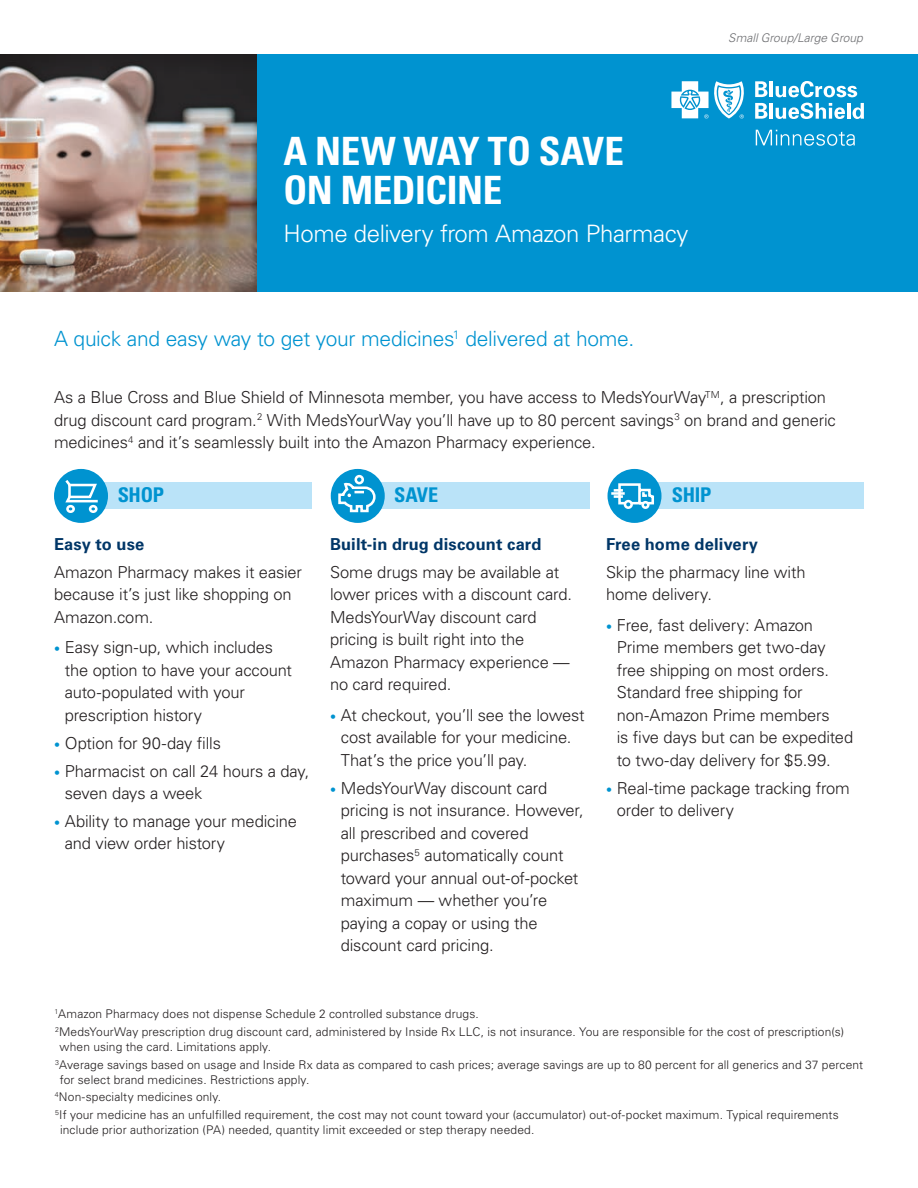
<style>
.page{position:relative;width:918px;height:1188px;background:#fff}
.page>*{position:absolute;margin:0;border:0;box-sizing:border-box;transform-origin:0 0}
.t1{font:700 condensed 39px/39px "Univers LT Pro";letter-spacing:-.01em;color:#fff}
.Subtitle{font:300 24px "Univers LT Pro 45";letter-spacing:-.02em;color:#fff}
.Lead-in_Copy{font:300 21px "Univers LT Pro 45";letter-spacing:-.015em;color:#0093d0}
.Paragraph_Headline{font:700 condensed 20.25px "Univers LT Pro";letter-spacing:-.015em;color:#0093d0}
.Body_Copy_-_GOVT{font:300 16.5px/22.5px "Univers LT Pro 45";letter-spacing:-.01em;color:#231f20}
.Paragraph_Subhead{font:700 16.5px "Univers LT Pro 65";letter-spacing:.01em;color:#003667}
.Legal_disclaimers{font:300 12px/15px "Univers LT Pro 45";letter-spacing:.01em;color:#231f20}
.Body_Copy_-_GOVT-2{font:italic 300 12px "Univers LT Pro 45";color:#6c6d70}
.s1{font-size:12px;color:#0093d0}
</style>
<div class="page">
<div style="left:255px;top:54px;width:663px;height:238px;background:#0093d0"></div>
<img style="left:0;top:54px;width:256px;height:238px">
<svg style="left:755px;top:81px;width:12px;height:16px"></svg>
<hr style="left:770px;top:81px;width:3px;height:16px;background:#fff">
<svg style="left:776px;top:81px;width:81px;height:16px"></svg>
<svg style="left:755px;top:103px;width:12px;height:16px"></svg>
<hr style="left:770px;top:103px;width:3px;height:16px;background:#fff">
<svg style="left:776px;top:103px;width:69px;height:16px"></svg>
<hr style="left:847px;top:103px;width:3px;height:16px;background:#fff">
<svg style="left:853px;top:103px;width:11px;height:16px"></svg>
<svg style="left:756px;top:130px;width:99px;height:16px"></svg>
<svg style="left:671px;top:81px;width:73px;height:38px"></svg>
<div style="left:54px;top:482px;width:810px;height:27px;background:#bae3f8"></div>
<div style="left:54px;top:467px;width:50px;height:48px;background:#fff"></div>
<div style="left:313px;top:467px;width:67px;height:48px;background:#fff"></div>
<div style="left:590px;top:467px;width:68px;height:48px;background:#fff"></div>
<div style="left:54px;top:469px;width:54px;height:54px;background:#0093d0;border-radius:50%"></div>
<div style="left:331px;top:469px;width:54px;height:54px;background:#0093d0;border-radius:50%"></div>
<div style="left:608px;top:469px;width:54px;height:54px;background:#0093d0;border-radius:50%"></div>
<svg style="left:65px;top:480px;width:33px;height:33px"></svg>
<svg style="left:337px;top:474px;width:40px;height:40px"></svg>
<svg style="left:610px;top:482px;width:44px;height:28px"></svg>
<p class="t1" style="left:284px;top:131px;width:342px">A NEW WAY TO SAVE<br>ON MEDICINE</p>
<p class="Subtitle" style="left:284px;top:217px;width:406px">Home delivery from Amazon Pharmacy</p>
<p class="Lead-in_Copy" style="left:54px;top:325px;width:582px">A quick and easy way to get your medicines<sup>1</sup> delivered at home.</p>
<p class="Body_Copy_-_GOVT-2" style="left:728px;top:31px;width:136px">Small Group/Large Group</p>
<p class="Body_Copy_-_GOVT" style="left:54px;top:386px;width:783px">As a Blue Cross and Blue Shield of Minnesota member, you have access to MedsYourWay<sup>TM</sup>, a prescription drug discount card program.<sup>2</sup> With MedsYourWay you’ll have up to 80 percent savings<sup>3</sup> on brand and generic medicines<sup>4</sup> and it’s seamlessly built into the Amazon Pharmacy experience.</p>
<p class="Paragraph_Headline" style="left:118px;top:482px;width:48px">SHOP</p>
<p class="Paragraph_Headline" style="left:394px;top:482px;width:46px">SAVE</p>
<p class="Paragraph_Headline" style="left:672px;top:482px;width:41px">SHIP</p>
<p class="Paragraph_Subhead" style="left:54px;top:532px;width:92px">Easy to use</p>
<p class="Body_Copy_-_GOVT" style="left:54px;top:560px;width:250px">Amazon Pharmacy makes it easier because it’s just like shopping on<br>Amazon.com.</p>
<p class="Body_Copy_-_GOVT" style="left:65px;top:636px;width:229px;text-indent:-11px"><span class="s1">•</span> Easy sign-up, which includes the option to have your account auto-populated with your prescription history</p>
<p class="Body_Copy_-_GOVT" style="left:54px;top:731px;width:168px"><span class="s1">•</span> Option for 90-day fills</p>
<p class="Body_Copy_-_GOVT" style="left:65px;top:759px;width:246px;text-indent:-11px"><span class="s1">•</span> Pharmacist on call 24 hours a day, seven days a week</p>
<p class="Body_Copy_-_GOVT" style="left:65px;top:809px;width:234px;text-indent:-11px"><span class="s1">•</span> Ability to manage your medicine and view order history</p>
<p class="Paragraph_Subhead" style="left:330px;top:532px;width:213px">Built-in drug discount card</p>
<p class="Body_Copy_-_GOVT" style="left:330px;top:560px;width:244px">Some drugs may be available at lower prices with a discount card.<br>MedsYourWay discount card pricing is built right into the<br>Amazon Pharmacy experience — no card required.</p>
<p class="Body_Copy_-_GOVT" style="left:341px;top:703px;width:245px;text-indent:-11px"><span class="s1">•</span> At checkout, you’ll see the lowest cost available for your medicine.<br>That’s the price you’ll pay.</p>
<p class="Body_Copy_-_GOVT" style="left:341px;top:776px;width:244px;text-indent:-11px"><span class="s1">•</span> MedsYourWay discount card pricing is not insurance. However, all prescribed and covered purchases<sup>5</sup> automatically count toward your annual out-of-pocket maximum — whether you’re paying a copay or using the discount card pricing.</p>
<p class="Paragraph_Subhead" style="left:606px;top:532px;width:154px">Free home delivery</p>
<p class="Body_Copy_-_GOVT" style="left:606px;top:560px;width:201px">Skip the pharmacy line with home delivery.</p>
<p class="Body_Copy_-_GOVT" style="left:617px;top:613px;width:238px;text-indent:-11px"><span class="s1">•</span> Free, fast delivery: Amazon<br>Prime members get two-day free shipping on most orders.<br>Standard free shipping for non-Amazon Prime members<br>is five days but can be expedited to two-day delivery for $5.99.</p>
<p class="Body_Copy_-_GOVT" style="left:617px;top:776px;width:235px;text-indent:-11px"><span class="s1">•</span> Real-time package tracking from order to delivery</p>
<p class="Legal_disclaimers" style="left:54px;top:1006px;width:426px"><sup>1</sup>Amazon Pharmacy does not dispense Schedule 2 controlled substance drugs.</p>
<p class="Legal_disclaimers" style="left:60px;top:1024px;width:786px;text-indent:-5px"><sup>2</sup>MedsYourWay prescription drug discount card, administered by Inside Rx LLC, is not insurance. You are responsible for the cost of prescription(s) when using the card. Limitations apply.</p>
<p class="Legal_disclaimers" style="left:60px;top:1057px;width:805px;text-indent:-5px"><sup>3</sup>Average savings based on usage and Inside Rx data as compared to cash prices; average savings are up to 80 percent for all generics and 37 percent for select brand medicines. Restrictions apply.</p>
<p class="Legal_disclaimers" style="left:55px;top:1089px;width:168px"><sup>4</sup>Non-specialty medicines only.</p>
<p class="Legal_disclaimers" style="left:60px;top:1107px;width:780px;text-indent:-5px"><sup>5</sup>If your medicine has an unfulfilled requirement, the cost may not count toward your (accumulator) out-of-pocket maximum. Typical requirements include prior authorization (PA) needed, quantity limit exceeded or step therapy needed.</p>
</div>
